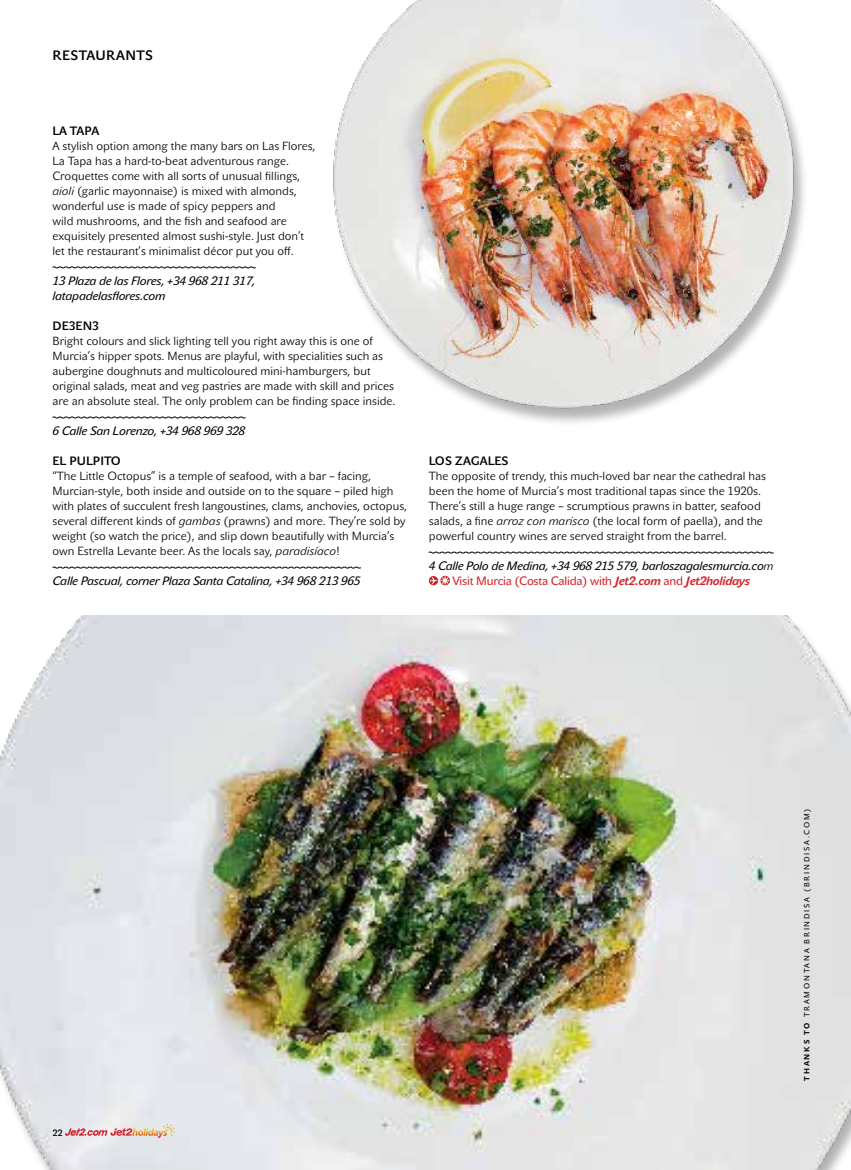
<style>
.page{position:relative;width:851px;height:1170px;background:#fff}
.page>*{position:absolute;margin:0;border:0;box-sizing:border-box;transform-origin:0 0}
.t1{font:13.5px "John Sans Medium Pro";letter-spacing:.03em;color:#000}
.t2{font:italic 12px/15px "John Sans Text Pro";letter-spacing:-.02em;color:#000}
.t3{font:12px "John Sans Medium Pro";color:#000}
.t4{font:11.7px/15px "John Sans Lite Pro";color:#000}
.t5{font:9px "John Sans Medium Pro";color:#000}
.t6{font:7.5px "John Sans Text Pro";letter-spacing:.235em;color:#000}
.s1{font-style:italic}
.s2{font-family:"John Sans Lite Pro";font-size:11.7px}
.s3{font-style:normal;color:#d2232a}
.s4{font-weight:700;color:#d2232a}
.s5{font-weight:700}
</style>
<div class="page">
<img style="left:0;top:615px;width:850px;height:554px">
<svg style="left:65px;top:1123px;width:110px;height:14px;background:#e5c3bb"></svg>
<img style="left:333px;top:0;width:472px;height:423px">
<svg style="left:52px;top:266px;width:204px;height:3px"></svg>
<svg style="left:428px;top:551px;width:346px;height:3px"></svg>
<svg style="left:430px;top:575px;width:20px;height:10px"></svg>
<svg style="left:52px;top:566px;width:309px;height:3px"></svg>
<svg style="left:52px;top:416px;width:194px;height:3px"></svg>
<p class="t1" style="left:52px;top:47px;width:102px">RESTAURANTS</p>
<p class="t3" style="left:52px;top:124px;width:48px">LA TAPA</p>
<p class="t4" style="left:52px;top:138px;width:264px">A stylish option among the many bars on Las Flores, La Tapa has a hard-to-beat adventurous range.<br>Croquettes come with all sorts of unusual fillings, <span class="s1">aioli</span> (garlic mayonnaise) is mixed with almonds, wonderful use is made of spicy peppers and<br>wild mushrooms, and the fish and seafood are exquisitely presented almost sushi-style. Just don’t let the restaurant’s minimalist décor put you off.</p>
<p class="t2" style="left:52px;top:273px;width:204px">13 Plaza de las Flores, +34 968 211 317, latapadelasflores.com</p>
<p class="t3" style="left:52px;top:319px;width:48px">DE3EN3</p>
<p class="t4" style="left:52px;top:333px;width:344px">Bright colours and slick lighting tell you right away this is one of Murcia’s hipper spots. Menus are playful, with specialities such as aubergine doughnuts and multicoloured mini-hamburgers, but original salads, meat and veg pastries are made with skill and prices are an absolute steal. The only problem can be finding space inside.</p>
<p class="t2" style="left:52px;top:423px;width:194px">6 Calle San Lorenzo, +34 968 969 328</p>
<p class="t3" style="left:52px;top:454px;width:70px">EL PULPITO</p>
<p class="t4" style="left:52px;top:468px;width:356px">“The Little Octopus” is a temple of seafood, with a bar – facing, Murcian-style, both inside and outside on to the square – piled high with plates of succulent fresh langoustines, clams, anchovies, octopus, several different kinds of <span class="s1">gambas</span> (prawns) and more. They’re sold by weight (so watch the price), and slip down beautifully with Murcia’s own Estrella Levante beer. As the locals say, <span class="s1">paradisíaco</span>!</p>
<p class="t2" style="left:52px;top:573px;width:309px">Calle Pascual, corner Plaza Santa Catalina, +34 968 213 965</p>
<p class="t3" style="left:429px;top:454px;width:81px">LOS ZAGALES</p>
<p class="t4" style="left:429px;top:468px;width:339px">The opposite of trendy, this much-loved bar near the cathedral has been the home of Murcia’s most traditional tapas since the 1920s.<br>There’s still a huge range – scrumptious prawns in batter, seafood salads, a fine <span class="s1">arroz con marisco</span> (the local form of paella), and the powerful country wines are served straight from the barrel.</p>
<p class="t2" style="left:429px;top:558px;width:346px;text-align:center">4 Calle Polo de Medina, +34 968 215 579, barloszagalesmurcia.co<span class="s2">m<br></span><span class="s3">Visit M urcia (Costa Calida) with</span> <span class="s4">Jet2.com</span> <span class="s3">and</span> <span class="s4">Jet2holidays</span></p>
<p class="t5" style="left:52px;top:1127px;width:12px">22</p>
<p class="t6" style="left:802px;top:1080px;width:274px;rotate:-90deg"><span class="s5">thanks to</span> Tr amontan a Br in disa (brin disa.com)</p>
</div>
